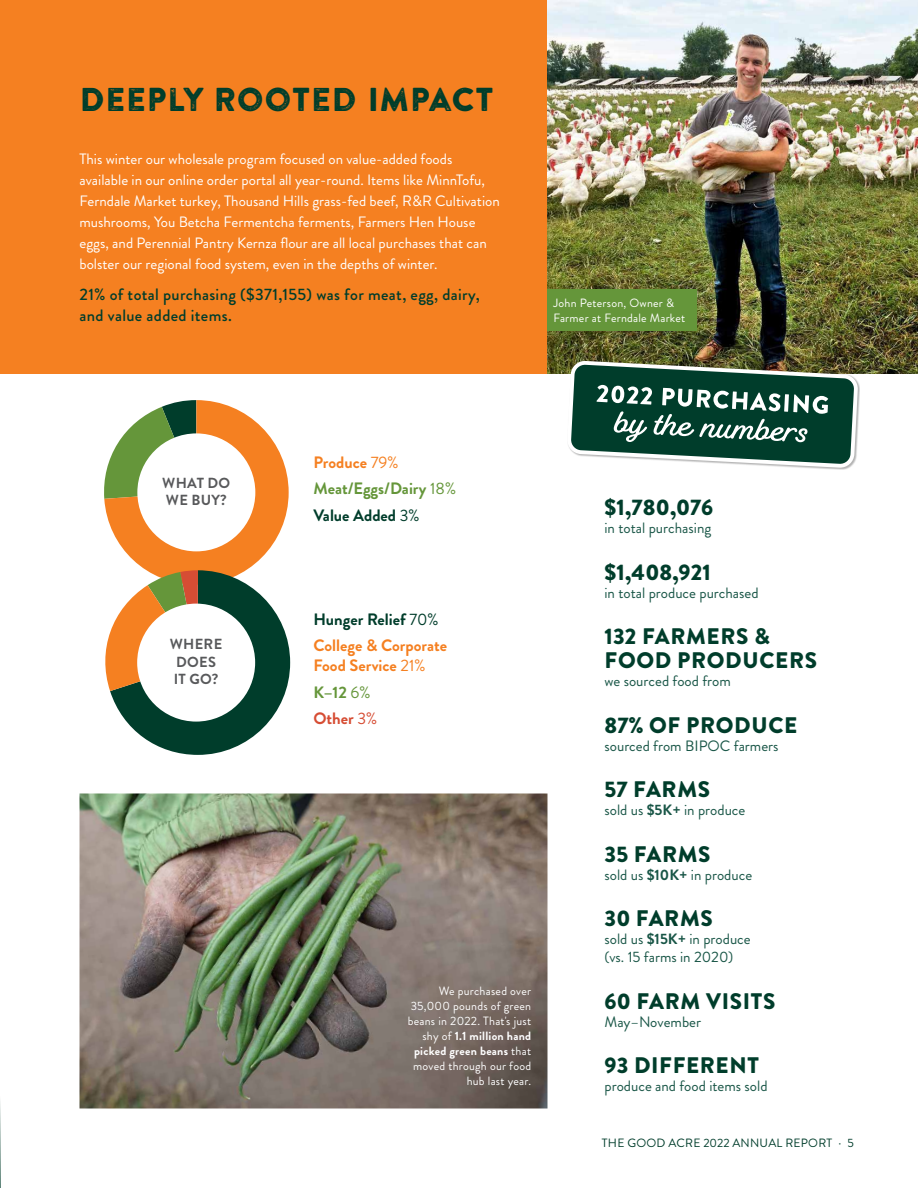
<style>
.page{position:relative;width:918px;height:1188px;background:#fff}
.page>*{position:absolute;margin:0;border:0;box-sizing:border-box;transform-origin:0 0}
.t1{font:33px "Brandon Printed One";color:#003d2b}
.t2{font:900 22.5px/24px "Brandon Grotesque";letter-spacing:.03em;color:#003d2b}
.t3{font:500 16.5px/21px "Brandon Grotesque";letter-spacing:.02em;color:#003d2b}
.t4{font:700 16.5px/26.5px "Brandon Grotesque";color:#f58021}
.t5{font:700 16.5px/26.5px "Brandon Grotesque";color:#65963a}
.t6{font:15px/21px "Brandon Grotesque";color:#fff}
.t7{font:15px/18px "Brandon Grotesque";color:#195647}
.t8{font:700 14.7px/17.5px "Brandon Grotesque";letter-spacing:.02em;color:#58595b}
.t9{font:12px/15px "Brandon Grotesque";letter-spacing:.02em;color:#fff}
.t10{font:12px "Brandon Grotesque";letter-spacing:.02em;color:#003d2b}
.s1{color:#f58021}
.s2{font-weight:400;color:#f58021}
.s3{font-weight:400}
.s4{color:#003d2b}
.s5{font-weight:400;color:#003d2b}
.s6{color:#65963a}
.s7{font-weight:400;color:#65963a}
.s8{color:#d64d34}
.s9{font-weight:400;color:#d64d34}
.s10{font-weight:700}
</style>
<div class="page">
<hr style="left:0;top:1083px;width:1px;height:105px;background:#003d2b">
<img style="left:80px;top:794px;width:468px;height:314px">
<div style="left:0;top:0;width:548px;height:374px;background:#f58021"></div>
<img style="left:548px;top:0;width:370px;height:374px">
<div style="left:548px;top:290px;width:150px;height:41px;background:#65963a"></div>
<div style="left:567px;top:361px;width:293px;height:109px;background:#000;opacity:.3"></div>
<svg style="left:567px;top:361px;width:291px;height:107px"></svg>
<svg style="left:104px;top:400px;width:186px;height:355px"></svg>
<div style="left:137px;top:604px;width:118px;height:118px;background:#fff;border-radius:50%"></div>
<h1 class="t1" style="left:80px;top:79px;width:416px">DEEPLY ROOTED IMPACT</h1>
<p class="t6" style="left:80px;top:148px;width:422px">This winter our wholesale program focused on value-added foods available in our online order portal all year-round. Items like MinnTofu, Ferndale Market turkey, Thousand Hills grass-fed beef, R&amp;R Cultivation mushrooms, You Betcha Fermentcha ferments, Farmers Hen House eggs, and Perennial Pantry Kernza flour are all local purchases that can bolster our regional food system, even in the depths of winter.</p>
<p class="t3" style="left:80px;top:284px;width:402px">21% of total purchasing ($371,155) was for meat, egg, dairy, and value added items.</p>
<p class="t9" style="left:554px;top:295px;width:133px">John Peterson, Owner &amp;<br>Farmer at Ferndale Market</p>
<p class="t8" style="left:162px;top:474px;width:70px">WHAT DO<br>WE BUY?</p>
<p class="t8" style="left:170px;top:636px;width:54px">WHERE<br>DOES<br>IT GO?</p>
<p class="t5" style="left:314px;top:449px;width:144px"><span class="s1">Produce</span> <span class="s2">79%<br></span>Meat/Eggs/Dairy <span class="s3">18%<br></span><span class="s4">Value Added</span> <span class="s5">3%</span></p>
<p class="t4" style="left:314px;top:606px;width:135px"><span class="s4">Hunger Relief</span> <span class="s5">70%<br></span>College &amp; Corporate</p>
<p class="t4" style="left:314px;top:652px;width:114px">Food Service <span class="s3">21%<br></span><span class="s6">K–12</span> <span class="s7">6%<br></span><span class="s8">Other</span> <span class="s9">3%</span></p>
<p class="t9" style="left:408px;top:984px;width:125px;text-align:right">We purchased over<br>35,000 pounds of green beans in 2022. That's just shy of <span class="s10">1.1 million hand picked green beans</span> that moved through our food hub last year.</p>
<h2 class="t2" style="left:604px;top:496px;width:110px">$1,780,076</h2>
<p class="t7" style="left:604px;top:519px;width:108px">in total purchasing</p>
<h2 class="t2" style="left:604px;top:560px;width:108px">$1,408,921</h2>
<p class="t7" style="left:604px;top:584px;width:156px">in total produce purchased</p>
<h2 class="t2" style="left:604px;top:625px;width:214px">132 FARMERS &amp;<br>FOOD PRODUCERS</h2>
<p class="t7" style="left:604px;top:672px;width:128px">we sourced food from</p>
<h2 class="t2" style="left:604px;top:713px;width:194px">87% OF PRODUCE</h2>
<p class="t7" style="left:604px;top:737px;width:176px">sourced from BIPOC farmers</p>
<h2 class="t2" style="left:604px;top:778px;width:107px">57 FARMS</h2>
<p class="t7" style="left:604px;top:801px;width:142px">sold us <span class="s10">$5K+</span> in produce</p>
<h2 class="t2" style="left:604px;top:842px;width:108px">35 FARMS</h2>
<p class="t7" style="left:604px;top:866px;width:149px">sold us <span class="s10">$10K+</span> in produce</p>
<h2 class="t2" style="left:604px;top:907px;width:110px">30 FARMS</h2>
<p class="t7" style="left:604px;top:930px;width:148px">sold us <span class="s10">$15K+</span> in produce (vs. 15 farms in 2020)</p>
<h2 class="t2" style="left:604px;top:989px;width:172px">60 FARM VISITS</h2>
<p class="t7" style="left:604px;top:1013px;width:98px">May–November</p>
<h2 class="t2" style="left:604px;top:1054px;width:156px">93 DIFFERENT</h2>
<p class="t7" style="left:604px;top:1077px;width:165px">produce and food items sold</p>
<p class="t10" style="left:602px;top:1134px;width:253px">THE GOOD ACRE 2022 ANNUAL REPORT ∙ 5</p>
</div>
